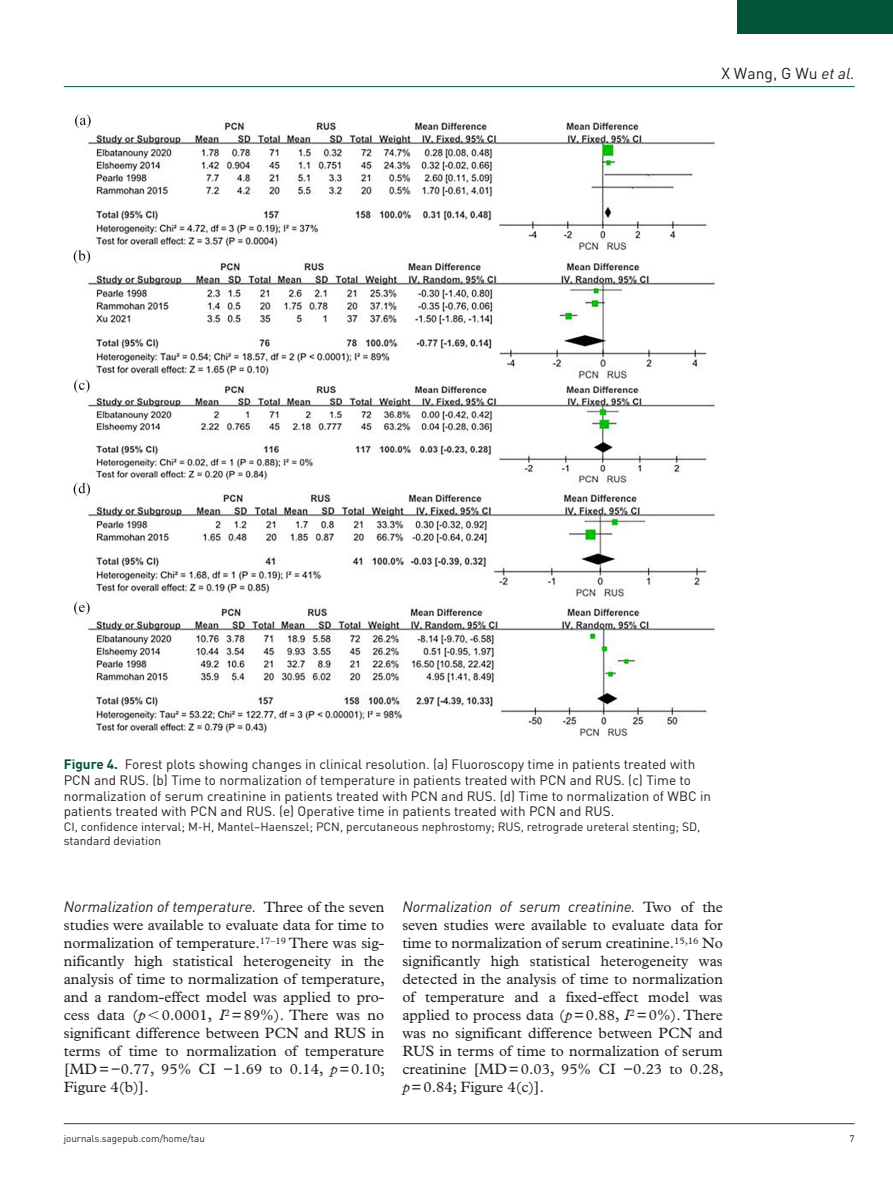
<style>
.page{position:relative;width:893px;height:1191px;background:#fff}
.page>*{position:absolute;margin:0;border:0;box-sizing:border-box;transform-origin:0 0}
.t1{font:15.75px "DIN";color:#231f20}
.t2{font:15px/18px "Plantin Std";color:#231f20;text-align:justify}
.t3{font:italic 15px "DIN";color:#231f20}
.t4{font:13.5px/15.8px "DIN";color:#231f20}
.t5{font:12px/14.2px "DIN";color:#231f20}
.t6{font:9.75px "DIN";color:#231f20}
.s1{font-style:italic}
.s2{font-weight:700;color:#015436}
.s3{font-family:"Plantin Std";font-style:normal}
</style>
<div class="page">
<hr style="left:64px;top:86px;width:791px;height:1px;background:#015436">
<hr style="left:64px;top:1123px;width:791px;height:1px;background:#015436">
<div style="left:738px;top:0;width:155px;height:34px;background:#015436"></div>
<img style="left:73px;top:114px;width:642px;height:623px">
<p class="t1" style="left:721px;top:63px;width:135px">X Wang, G Wu <span class="s1">et al.</span></p>
<p class="t4" style="left:64px;top:756px;width:649px"><span class="s2">Figure 4.</span> Forest plots showing changes in clinical resolution. (a) Fluoroscopy time in patients treated with PCN and RUS. (b) Time to normalization of temperature in patients treated with PCN and RUS. (c) Time to normalization of serum creatinine in patients treated with PCN and RUS. (d) Time to normalization of WBC in patients treated with PCN and RUS. (e) Operative time in patients treated with PCN and RUS.</p>
<p class="t5" style="left:64px;top:819px;width:638px">CI, confidence interval; M-H, Mantel–Haenszel; PCN, percutaneous nephrostomy; RUS, retrograde ureteral stenting; SD, standard deviation</p>
<p class="t3" style="left:64px;top:897px;width:322px">Normalization of temperature. <span class="s3">Three of the seven</span></p>
<p class="t2" style="left:64px;top:916px;width:323px">studies were available to evaluate data for time to normalization of temperature.<sup>17–19</sup> There was sig&shy;nificantly high statistical heterogeneity in the analysis of time to normalization of temperature, and a random-effect model was applied to pro&shy;cess data (<span class="s1">p</span> 0.0001, <span class="s1">I</span><sup>2</sup> =89%). There was no significant difference between PCN and RUS in terms of time to normalization of temperature [MD=−0.77, 95% CI −1.69 to 0.14, <span class="s1">p</span>=0.10; Figure 4(b)].</p>
<p class="t3" style="left:402px;top:897px;width:322px">Normalization of serum creatinine. <span class="s3">Two of the</span></p>
<p class="t2" style="left:402px;top:916px;width:323px">seven studies were available to evaluate data for time to normalization of serum creatinine.<sup>15,16</sup> No significantly high statistical heterogeneity was detected in the analysis of time to normalization of temperature and a fixed-effect model was applied to process data (<span class="s1">p</span>=0.88, <span class="s1">I</span><sup>2</sup> =0%). There was no significant difference between PCN and RUS in terms of time to normalization of serum creatinine [MD=0.03, 95% CI −0.23 to 0.28, <span class="s1">p</span>=0.84; Figure 4(c)].</p>
<p class="t6" style="left:64px;top:1132px;width:143px">journals.sagepub.com/home/tau</p>
<p class="t6" style="left:850px;top:1132px;width:7px">7</p>
</div>
